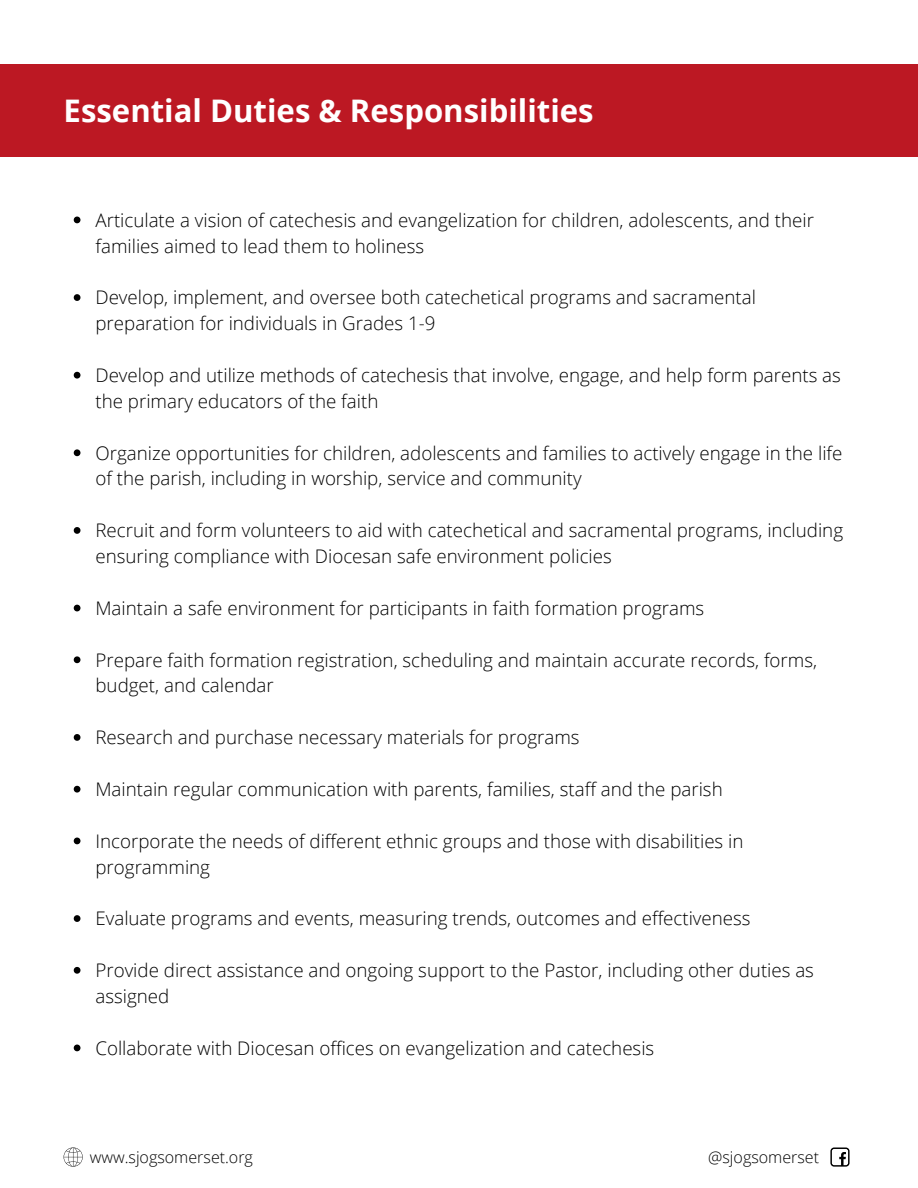
<style>
.page{position:relative;width:918px;height:1188px;background:#fff}
.page>*{position:absolute;margin:0;border:0;box-sizing:border-box;transform-origin:0 0}
.t1{font:700 31.05px "Open Sans";color:#fff}
.t2{font:300 18.75px/25.8px "Open Sans";color:#000}
.t3{font:300 16.05px "Open Sans";color:#000}
</style>
<div class="page">
<div style="left:0;top:64px;width:918px;height:92px;background:#bc1823"></div>
<svg style="left:74px;top:217px;width:6px;height:6px"></svg>
<svg style="left:74px;top:294px;width:6px;height:7px"></svg>
<svg style="left:74px;top:372px;width:6px;height:7px"></svg>
<svg style="left:74px;top:449px;width:6px;height:7px"></svg>
<svg style="left:74px;top:527px;width:6px;height:7px"></svg>
<svg style="left:74px;top:605px;width:6px;height:6px"></svg>
<svg style="left:74px;top:656px;width:6px;height:7px"></svg>
<svg style="left:74px;top:734px;width:6px;height:7px"></svg>
<svg style="left:74px;top:786px;width:6px;height:7px"></svg>
<svg style="left:74px;top:838px;width:6px;height:6px"></svg>
<svg style="left:74px;top:915px;width:6px;height:7px"></svg>
<svg style="left:74px;top:967px;width:6px;height:7px"></svg>
<svg style="left:74px;top:1045px;width:6px;height:6px"></svg>
<svg style="left:64px;top:1148px;width:19px;height:19px"></svg>
<svg style="left:830px;top:1148px;width:20px;height:19px"></svg>
<h1 class="t1" style="left:64px;top:89px;width:532px">Essential Duties &amp; Responsibilities</h1>
<p class="t2" style="left:95px;top:207px;width:720px">Articulate a vision of catechesis and evangelization for children, adolescents, and their families aimed to lead them to holiness</p>
<p class="t2" style="left:95px;top:284px;width:662px">Develop, implement, and oversee both catechetical programs and sacramental preparation for individuals in Grades 1-9</p>
<p class="t2" style="left:95px;top:362px;width:747px">Develop and utilize methods of catechesis that involve, engage, and help form parents as the primary educators of the faith</p>
<p class="t2" style="left:95px;top:439px;width:749px">Organize opportunities for children, adolescents and families to actively engage in the life of the parish, including in worship, service and community</p>
<p class="t2" style="left:95px;top:517px;width:749px">Recruit and form volunteers to aid with catechetical and sacramental programs, including ensuring compliance with Diocesan safe environment policies</p>
<p class="t2" style="left:95px;top:595px;width:610px">Maintain a safe environment for participants in faith formation programs</p>
<p class="t2" style="left:95px;top:646px;width:723px">Prepare faith formation registration, scheduling and maintain accurate records, forms, budget, and calendar</p>
<p class="t2" style="left:95px;top:724px;width:486px">Research and purchase necessary materials for programs</p>
<p class="t2" style="left:95px;top:776px;width:629px">Maintain regular communication with parents, families, staff and the parish</p>
<p class="t2" style="left:95px;top:828px;width:650px">Incorporate the needs of different ethnic groups and those with disabilities in programming</p>
<p class="t2" style="left:95px;top:905px;width:657px">Evaluate programs and events, measuring trends, outcomes and effectiveness</p>
<p class="t2" style="left:95px;top:957px;width:720px">Provide direct assistance and ongoing support to the Pastor, including other duties as assigned</p>
<p class="t2" style="left:95px;top:1035px;width:560px">Collaborate with Diocesan offices on evangelization and catechesis</p>
<p class="t3" style="left:90px;top:1146px;width:165px">www.sjogsomerset.org</p>
<p class="t3" style="left:708px;top:1146px;width:112px">@sjogsomerset</p>
</div>
